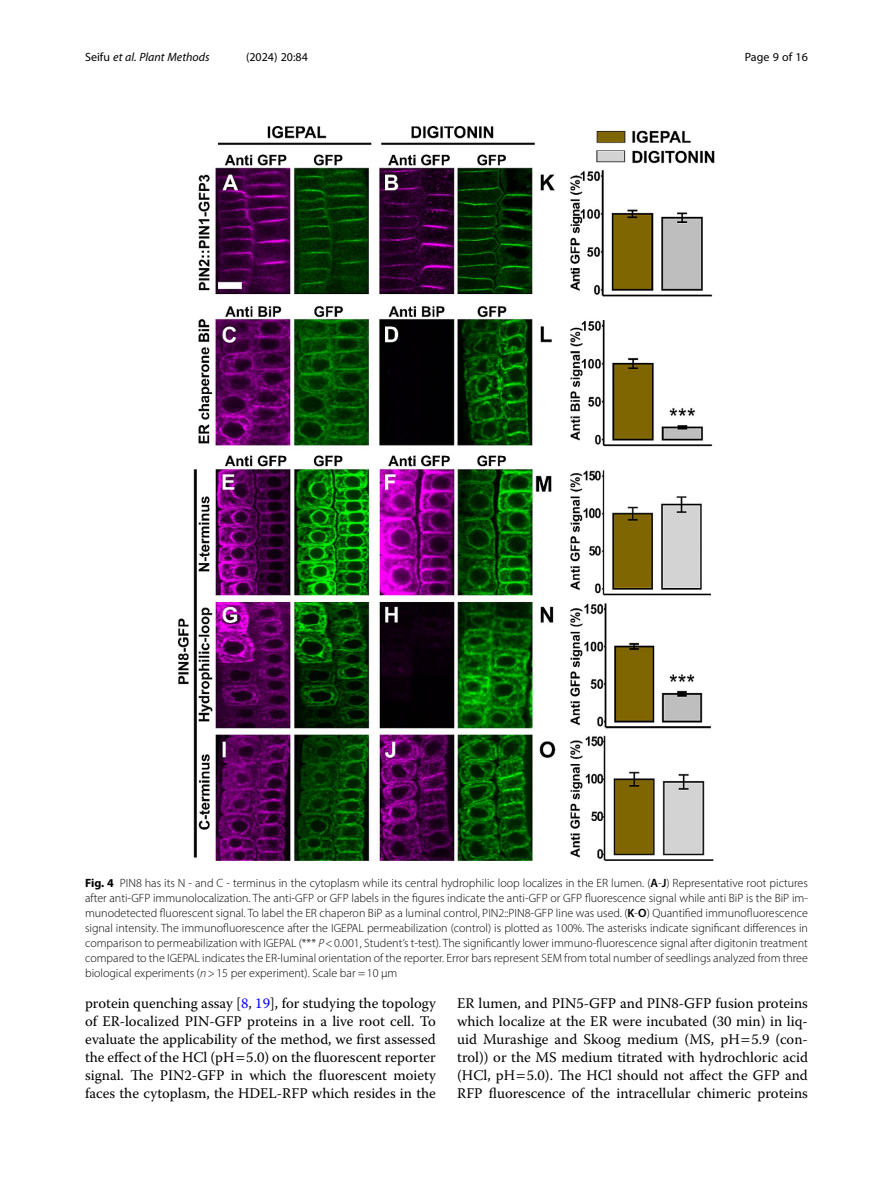
<style>
.page{position:relative;width:893px;height:1191px;background:#fff}
.page>*{position:absolute;margin:0;border:0;box-sizing:border-box;transform-origin:0 0}
.Body_Text{font:14.7px/18px "Warnock Pro";color:#000;text-align:justify}
.Figure_Caption{font:300 12px/15px "Myriad Pro";color:#000;text-align:justify}
.t1{font:italic 12px "Myriad Pro";color:#000}
.t2{font:12px "Myriad Pro";color:#000}
.s1{font-style:normal}
.s2{font-weight:700}
.s3{font-weight:600}
.s4{font-style:italic}
.s5{color:#00f}
</style>
<div class="page">
<img style="left:178px;top:126px;width:536px;height:734px">
<p class="t1" style="left:85px;top:50px;width:126px"><span class="s1">Seifu</span> et al. Plant Methods</p>
<p class="t2" style="left:246px;top:50px;width:63px">(2024) 20:84</p>
<p class="t2" style="left:745px;top:50px;width:65px">Page 9 of 16</p>
<p class="Figure_Caption" style="left:85px;top:875px;width:724px"><span class="s2">Fig. 4</span> PIN8 has its N - and C - terminus in the cytoplasm while its central hydrophilic loop localizes in the ER lumen. (<span class="s3">A</span>-<span class="s3">J</span>) Representative root pictures after anti-GFP immunolocalization. The anti-GFP or GFP labels in the figures indicate the anti-GFP or GFP fluorescence signal while anti BiP is the BiP im&shy;munodetected fluorescent signal. To label the ER chaperon BiP as a luminal control, PIN2::PIN8-GFP line was used. (<span class="s3">K</span>-<span class="s3">O</span>) Quantified immunofluorescence signal intensity. The immunofluorescence after the IGEPAL permeabilization (control) is plotted as 100%. The asterisks indicate significant differences in comparison to permeabilization with IGEPAL (*** <span class="s4">P</span>&lt;0.001, Student’s t-test). The significantly lower immuno-fluorescence signal after digitonin treatment compared to the IGEPAL indicates the ER-luminal orientation of the reporter. Error bars represent SEM from total number of seedlings analyzed from three biological experiments (<span class="s4">n</span>&gt;15 per experiment). Scale bar =10 μm</p>
<p class="Body_Text" style="left:85px;top:994px;width:352px">protein quenching assay [<span class="s5">8</span>, <span class="s5">19</span>], for studying the topology of ER-localized PIN-GFP proteins in a live root cell. To evaluate the applicability of the method, we first assessed the effect of the HCl (pH 5.0) on the fluorescent reporter signal. The PIN2-GFP in which the fluorescent moiety faces the cytoplasm, the HDEL-RFP which resides in the</p>
<p class="Body_Text" style="left:457px;top:994px;width:352px">ER lumen, and PIN5-GFP and PIN8-GFP fusion proteins which localize at the ER were incubated (30 min) in liq&shy;uid Murashige and Skoog medium (MS, pH 5.9 (con&shy;trol)) or the MS medium titrated with hydrochloric acid (HCl, pH 5.0). The HCl should not affect the GFP and RFP fluorescence of the intracellular chimeric proteins</p>
</div>
